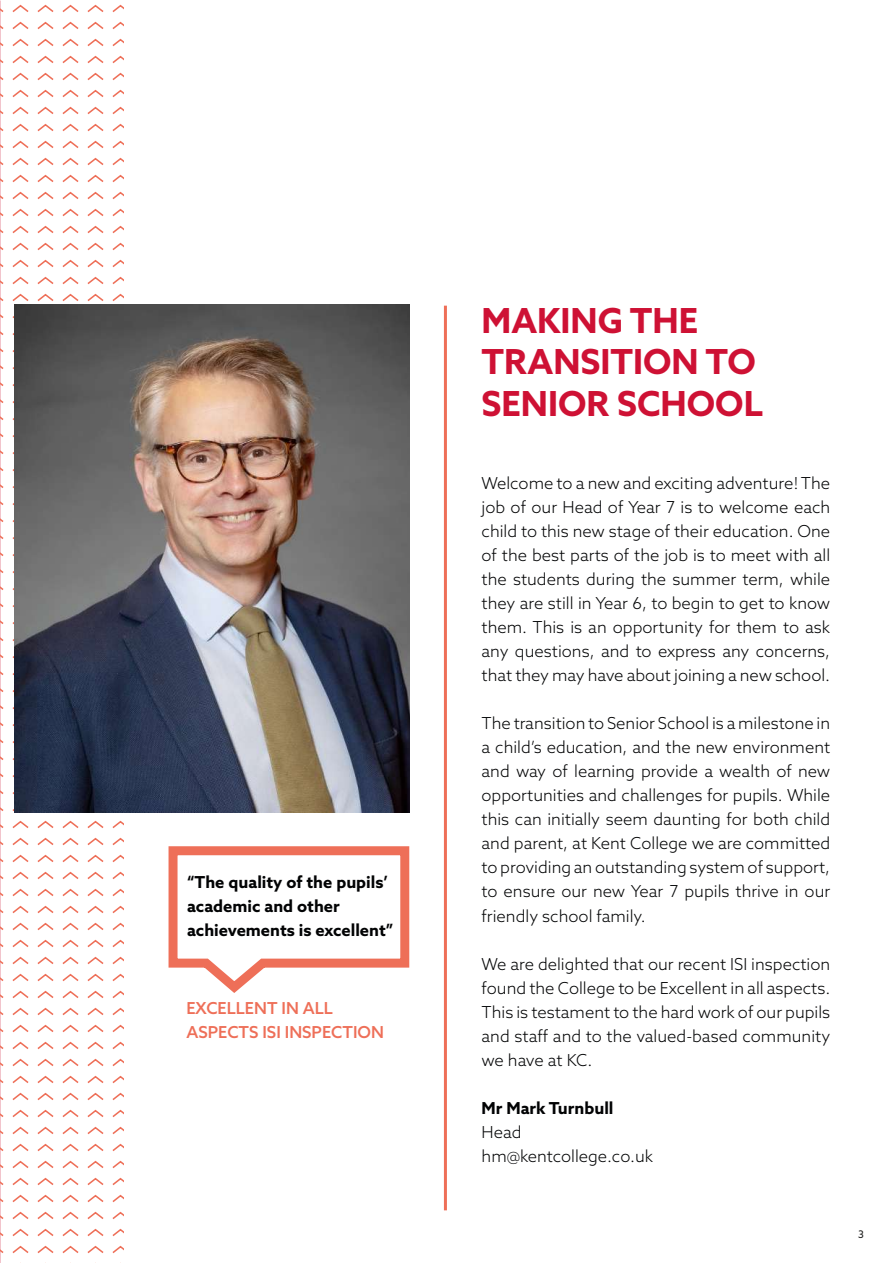
<style>
.page{position:relative;width:893px;height:1263px;background:#fff}
.page>*{position:absolute;margin:0;border:0;box-sizing:border-box;transform-origin:0 0}
.t1{font:700 34.5px/41.4px "Azo Sans";color:#ce1134}
.t2{font:300 16.5px/24px "Azo Sans";color:#020304;text-align:justify}
.t3{font:700 16.5px/24px "Azo Sans";color:#020304}
.t4{font:500 16.5px/24px "Azo Sans";color:#ee6f58}
.t5{font:10.5px "Azo Sans";color:#1d1d1b}
</style>
<div class="page">
<svg style="left:0;top:0;width:123px;height:1263px"></svg>
<hr style="left:444px;top:306px;width:3px;height:904px;background:#ee6f58">
<img style="left:15px;top:305px;width:394px;height:508px">
<svg style="left:168px;top:846px;width:242px;height:147px"></svg>
<p class="t3" style="left:187px;top:870px;width:208px">“The quality of the pupils’ academic and other achievements is excellent”</p>
<p class="t4" style="left:186px;top:995px;width:199px">EXCELLENT IN ALL<br>ASPECTS ISI INSPECTION</p>
<h1 class="t1" style="left:482px;top:299px;width:283px">MAKING THE<br>TRANSITION TO<br>SENIOR SCHOOL</h1>
<p class="t2" style="left:482px;top:471px;width:350px">Welcome to a new and exciting adventure! The job of our Head of Year 7 is to welcome each child to this new stage of their education. One of the best parts of the job is to meet with all the students during the summer term, while they are still in Year 6, to begin to get to know them. This is an opportunity for them to ask any questions, and to express any concerns, that they may have about joining a new school.</p>
<p class="t2" style="left:482px;top:711px;width:350px">The transition to Senior School is a milestone in a child’s education, and the new environment and way of learning provide a wealth of new opportunities and challenges for pupils. While this can initially seem daunting for both child and parent, at Kent College we are committed to providing an outstanding system of support, to ensure our new Year 7 pupils thrive in our friendly school family.</p>
<p class="t2" style="left:482px;top:951px;width:350px">We are delighted that our recent ISI inspection found the College to be Excellent in all aspects.<br>This is testament to the hard work of our pupils and staff and to the valued-based community we have at KC.</p>
<p class="t3" style="left:482px;top:1095px;width:133px">Mr Mark Turnbull</p>
<p class="t2" style="left:482px;top:1119px;width:173px">Head hm@kentcollege.co.uk</p>
<p class="t5" style="left:858px;top:1227px;width:7px">3</p>
</div>
